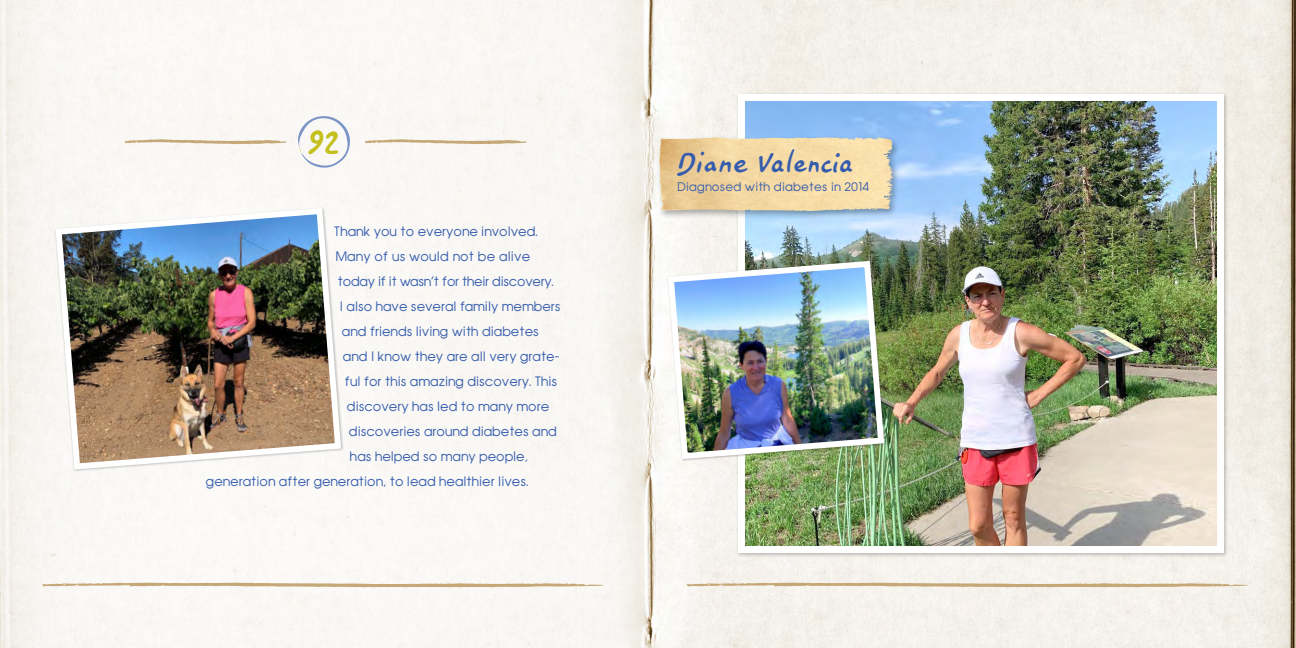
<style>
.page{position:relative;width:1296px;height:648px;background:#fff}
.page>*{position:absolute;margin:0;border:0;box-sizing:border-box;transform-origin:0 0}
.t1{font:33.6px "Sanofi Script";color:#bdb800}
.t2{font:26px "Sanofi Script";color:#355cad}
.t3{font:12px "Avant Garde";color:#355cad}
.t4{font:12px "Avant Garde";letter-spacing:-.02em;color:#355cad}
.t5{font:11px "Avant Garde";letter-spacing:.02em;color:#355cad}
</style>
<div class="page">
<img style="left:0;top:0;width:1296px;height:648px">
<div style="left:735px;top:92px;width:494px;height:466px;background:#000;opacity:.24"></div>
<img style="left:746px;top:102px;width:470px;height:443px">
<div style="left:738px;top:94px;width:486px;height:459px;border:7px solid #fff"></div>
<svg style="left:42px;top:583px;width:562px;height:4px;background:#d4be9b"></svg>
<svg style="left:686px;top:583px;width:562px;height:4px;background:#d3bd99"></svg>
<img style="left:665px;top:258px;width:222px;height:204px">
<svg style="left:125px;top:139px;width:162px;height:5px"></svg>
<svg style="left:365px;top:139px;width:162px;height:5px"></svg>
<svg style="left:298px;top:115px;width:52px;height:53px"></svg>
<div style="left:655px;top:135px;width:246px;height:85px;background:#000;opacity:.33"></div>
<img style="left:659px;top:139px;width:234px;height:73px">
<img style="left:52px;top:205px;width:292px;height:268px">
<h1 class="t1" style="left:306px;top:122px;width:34px">92</h1>
<p class="t3" style="left:334px;top:224px;width:205px">Thank you to everyone involved.</p>
<p class="t3" style="left:336px;top:249px;width:196px">Many of us would not be alive</p>
<p class="t4" style="left:338px;top:274px;width:217px">today if it wasn’t for their discovery.</p>
<p class="t3" style="left:340px;top:299px;width:222px">I also have several family members</p>
<p class="t3" style="left:342px;top:324px;width:198px">and friends living with diabetes</p>
<p class="t3" style="left:343px;top:349px;width:218px">and I know they are all very grate-</p>
<p class="t3" style="left:345px;top:374px;width:214px">ful for this amazing discovery. This</p>
<p class="t3" style="left:347px;top:399px;width:204px">discovery has led to many more</p>
<p class="t3" style="left:349px;top:424px;width:209px">discoveries around diabetes and</p>
<p class="t3" style="left:350px;top:449px;width:179px">has helped so many people,</p>
<p class="t3" style="left:206px;top:474px;width:324px">generation after generation, to lead healthier lives.</p>
<h2 class="t2" style="left:678px;top:148px;width:177px">Diane Valencia</h2>
<p class="t5" style="left:678px;top:180px;width:193px">Diagnosed with diabetes in 2014</p>
</div>
